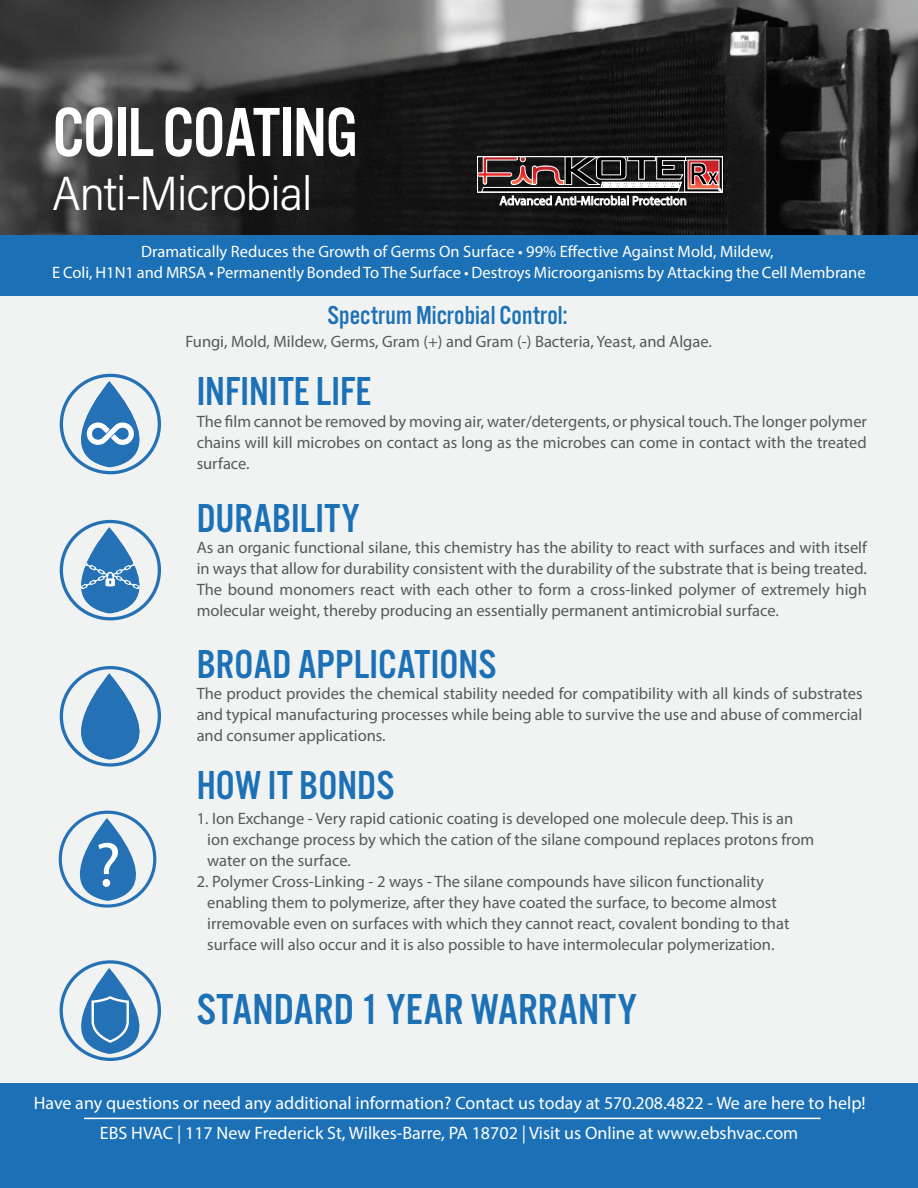
<style>
.page{position:relative;width:918px;height:1188px;background:#f1f3f3}
.page>*{position:absolute;margin:0;border:0;box-sizing:border-box;transform-origin:0 0}
.t1{font:72px "Alternate Gothic FS Three";letter-spacing:-.02em;color:#fff}
.t2{font:63.45px "Myriad Pro";color:#fff}
.t3{font:48px "Acumin Variable Concept";letter-spacing:-.02em;color:#fff}
.t4{font:45px "Alternate Gothic FS Three";color:#1c71b6}
.t5{font:42px "Alternate Gothic FS Three";color:#1c71b6}
.t6{font:27px "Alternate Gothic FS Three";color:#1c71b6}
.t7{font:18px "Myriad Pro";color:#fff}
.t8{font:16.5px/21px "Myriad Pro";color:#57585a;text-align:justify}
.t9{font:16.5px "Myriad Pro";color:#fff}
</style>
<div class="page">
<img style="left:0;top:0;width:918px;height:236px">
<div style="left:0;top:236px;width:918px;height:60px;background:#1c71b6"></div>
<div style="left:60px;top:374px;width:101px;height:100px;border:3px solid #2571b5;border-radius:50%"></div>
<svg style="left:59px;top:381px;width:102px;height:86px"></svg>
<div style="left:60px;top:520px;width:101px;height:100px;border:3px solid #2571b5;border-radius:50%"></div>
<svg style="left:59px;top:527px;width:102px;height:86px"></svg>
<div style="left:60px;top:666px;width:101px;height:101px;border:3px solid #2571b5;border-radius:50%"></div>
<svg style="left:59px;top:673px;width:102px;height:87px"></svg>
<svg style="left:58px;top:818px;width:99px;height:83px"></svg>
<div style="left:59px;top:811px;width:97px;height:97px;border:3px solid #2571b5;border-radius:50%"></div>
<div style="left:60px;top:960px;width:101px;height:101px;border:3px solid #2571b5;border-radius:50%"></div>
<svg style="left:59px;top:968px;width:102px;height:86px"></svg>
<svg style="left:477px;top:158px;width:245px;height:48px;background:#5d4f4f"></svg>
<div style="left:477px;top:156px;width:246px;height:36px;border:1px solid #fff"></div>
<div style="left:0;top:1083px;width:918px;height:105px;background:#1c71b6"></div>
<hr style="left:84px;top:1118px;width:737px;height:1px;background:#fff">
<p class="t1" style="left:52px;top:95px;width:307px">COIL COATING</p>
<p class="t3" style="left:52px;top:160px;width:262px">Anti-Microbial</p>
<p class="t9" style="left:141px;top:241px;width:634px">Dramatically Reduces the Growth of Germs On Surface • 99% Effective Against Mold, Mildew,</p>
<p class="t9" style="left:52px;top:262px;width:815px">E Coli, H1N1 and MRSA • Permanently Bonded To The Surface • Destroys Microorganisms by Attacking the Cell Membrane</p>
<p class="t6" style="left:328px;top:301px;width:241px">Spectrum Microbial Control:</p>
<p class="t8" style="left:185px;top:330px;width:528px">Fungi, Mold, Mildew, Germs, Gram (+) and Gram (-) Bacteria, Yeast, and Algae.</p>
<p class="t5" style="left:197px;top:370px;width:176px">INFINITE LIFE</p>
<p class="t8" style="left:197px;top:411px;width:672px">The film cannot be removed by moving air, water/detergents, or physical touch. The longer polymer chains will kill microbes on contact as long as the microbes can come in contact with the treated surface.</p>
<p class="t5" style="left:197px;top:496px;width:165px">DURABILITY</p>
<p class="t8" style="left:197px;top:537px;width:672px">As an organic functional silane, this chemistry has the ability to react with surfaces and with itself in ways that allow for durability consistent with the durability of the substrate that is being treated.<br>The bound monomers react with each other to form a cross-linked polymer of extremely high molecular weight, thereby producing an essentially permanent antimicrobial surface.</p>
<p class="t5" style="left:197px;top:643px;width:301px">BROAD APPLICATIONS</p>
<p class="t8" style="left:197px;top:683px;width:667px">The product provides the chemical stability needed for compatibility with all kinds of substrates and typical manufacturing processes while being able to survive the use and abuse of commercial and consumer applications.</p>
<p class="t2" style="left:95px;top:826px;width:27px">?</p>
<p class="t5" style="left:197px;top:764px;width:199px">HOW IT BONDS</p>
<p class="t8" style="left:197px;top:808px;width:598px">1. Ion Exchange - Very rapid cationic coating is developed one molecule deep. This is an</p>
<p class="t8" style="left:207px;top:829px;width:609px">ion exchange process by which the cation of the silane compound replaces protons from</p>
<p class="t8" style="left:207px;top:850px;width:145px">water on the surface.</p>
<p class="t8" style="left:197px;top:871px;width:569px">2. Polymer Cross-Linking - 2 ways - The silane compounds have silicon functionality</p>
<p class="t8" style="left:207px;top:892px;width:571px">enabling them to polymerize, after they have coated the surface, to become almost</p>
<p class="t8" style="left:207px;top:913px;width:584px">irremovable even on surfaces with which they cannot react, covalent bonding to that</p>
<p class="t8" style="left:207px;top:934px;width:569px">surface will also occur and it is also possible to have intermolecular polymerization.</p>
<p class="t4" style="left:197px;top:986px;width:442px">STANDARD 1 YEAR WARRANTY</p>
<p class="t7" style="left:34px;top:1092px;width:834px">Have any questions or need any additional information? Contact us today at 570.208.4822 - We are here to help!</p>
<p class="t7" style="left:100px;top:1122px;width:700px">EBS HVAC | 117 New Frederick St, Wilkes-Barre, PA 18702 | Visit us Online at www.ebshvac.com</p>
</div>
